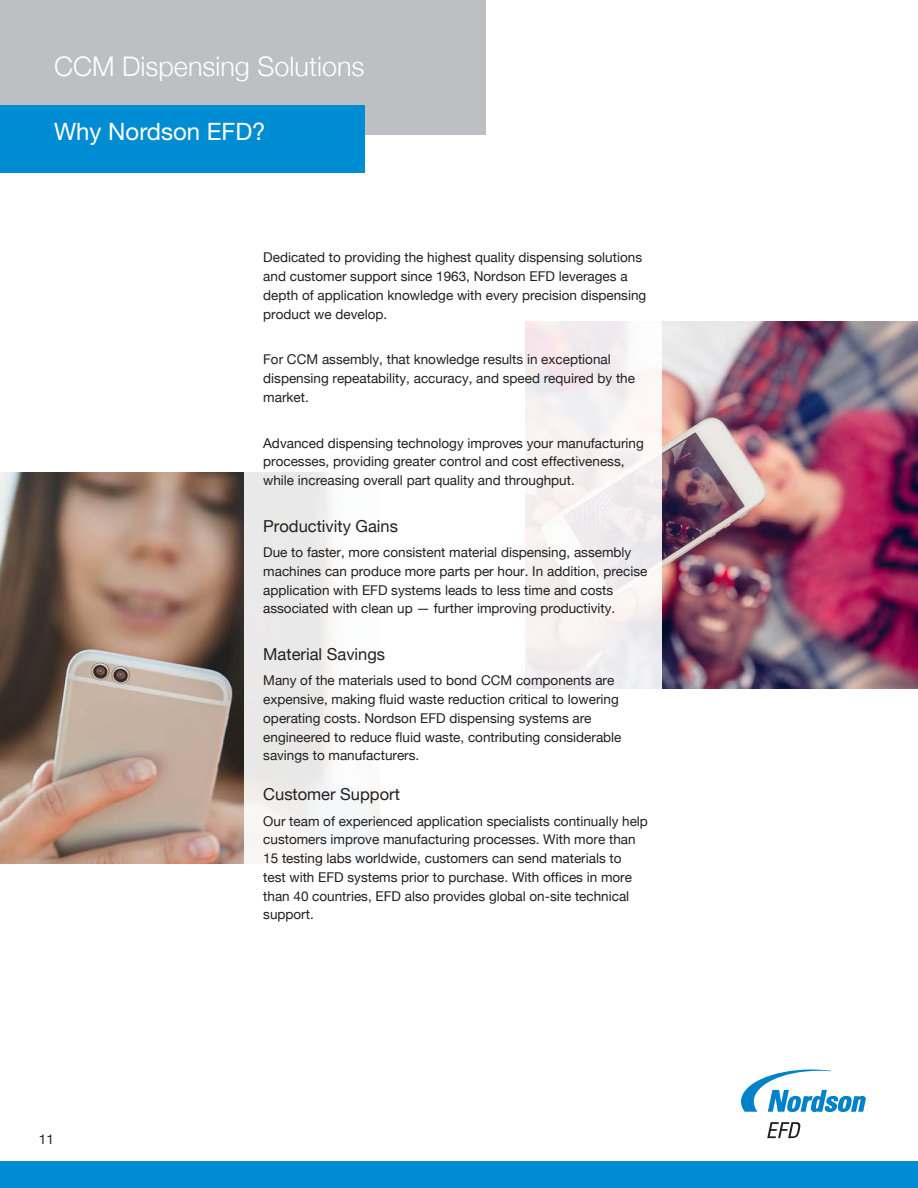
<style>
.page{position:relative;width:918px;height:1188px;background:#fff}
.page>*{position:absolute;margin:0;border:0;box-sizing:border-box;transform-origin:0 0}
.EFD-DataSheet-MainTi{font:300 27px "Helvetica Neue";color:#fff}
.EFD-DataSheet-MainTi-2{font:24px "Helvetica Neue LT Std";color:#fff}
.t1{font:16.5px "Helvetica Neue";color:#231f20}
.t2{font:13.5px/18.8px "Helvetica Neue";color:#231f20}
</style>
<div class="page">
<img style="left:0;top:472px;width:244px;height:392px">
<img style="left:662px;top:322px;width:256px;height:366px">
<svg style="left:244px;top:321px;width:418px;height:543px"></svg>
<div style="left:0;top:0;width:486px;height:135px;background:#bebfc2"></div>
<div style="left:0;top:105px;width:364px;height:67px;background:#008cd2"></div>
<div style="left:0;top:1161px;width:918px;height:27px;background:#008cd2"></div>
<svg style="left:767px;top:1122px;width:34px;height:16px"></svg>
<svg style="left:741px;top:1069px;width:125px;height:43px"></svg>
<p class="EFD-DataSheet-MainTi" style="left:54px;top:49px;width:312px">CCM Dispensing Solutions</p>
<p class="EFD-DataSheet-MainTi-2" style="left:54px;top:117px;width:213px">Why Nordson EFD?</p>
<p class="t2" style="left:39px;top:1130px;width:17px">11</p>
<p class="t2" style="left:263px;top:248px;width:385px">Dedicated to providing the highest quality dispensing solutions and customer support since 1963, Nordson EFD leverages a depth of application knowledge with every precision dispensing product we develop.</p>
<p class="t2" style="left:263px;top:350px;width:373px">For CCM assembly, that knowledge results in exceptional dispensing repeatability, accuracy, and speed required by the market.</p>
<p class="t2" style="left:263px;top:433px;width:382px">Advanced dispensing technology improves your manufacturing processes, providing greater control and cost effectiveness, while increasing overall part quality and throughput.</p>
<p class="t1" style="left:263px;top:516px;width:136px">Productivity Gains</p>
<p class="t2" style="left:263px;top:543px;width:386px">Due to faster, more consistent material dispensing, assembly machines can produce more parts per hour. In addition, precise application with EFD systems leads to less time and costs associated with clean up — further improving productivity.</p>
<p class="t1" style="left:263px;top:644px;width:123px">Material Savings</p>
<p class="t2" style="left:263px;top:671px;width:360px">Many of the materials used to bond CCM components are expensive, making fluid waste reduction critical to lowering operating costs. Nordson EFD dispensing systems are engineered to reduce fluid waste, contributing considerable savings to manufacturers.</p>
<p class="t1" style="left:263px;top:784px;width:138px">Customer Support</p>
<p class="t2" style="left:263px;top:811px;width:386px">Our team of experienced application specialists continually help customers improve manufacturing processes. With more than 15 testing labs worldwide, customers can send materials to<br>test with EFD systems prior to purchase. With offices in more than 40 countries, EFD also provides global on-site technical support.</p>
</div>
